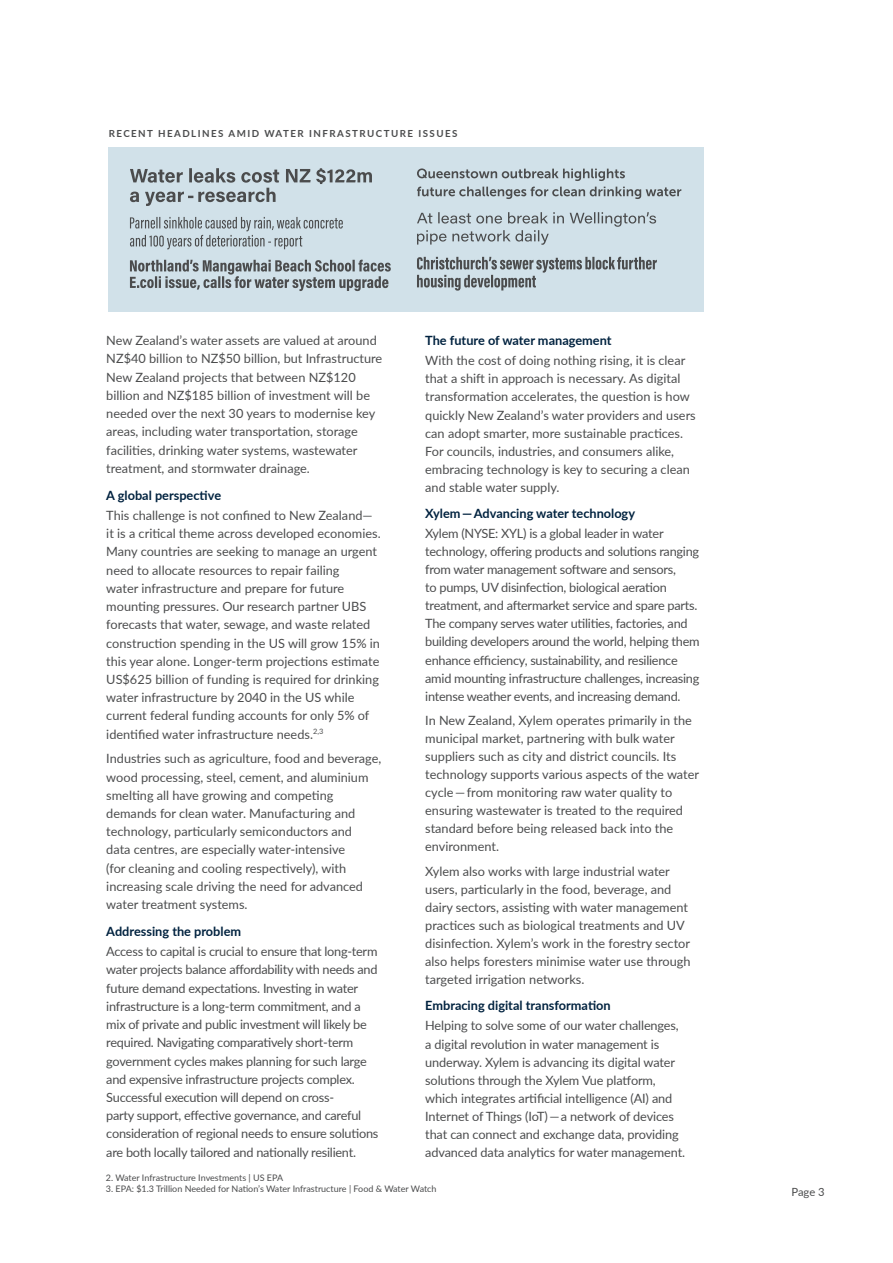
<style>
.page{position:relative;width:893px;height:1263px;background:#fff}
.page>*{position:absolute;margin:0;border:0;box-sizing:border-box;transform-origin:0 0}
.Body_Copy{font:12.75px/18.3px "Lato";color:#4b4c4d}
.Body_Copy-2{font:12.75px/18.3px "Lato";letter-spacing:-.02em;color:#4b4c4d}
.Sub_Heading{font:700 12.75px "Lato";color:#00223f}
.t1{font:11.25px "Lato";color:#4b4c4d}
.Subheading_CAPS_NEW{font:700 9.75px "Lato";letter-spacing:.15em;color:#4b4c4d}
.Chart_Reference{font:9px "Lato";color:#4b4c4d}
</style>
<div class="page">
<div style="left:109px;top:147px;width:595px;height:165px;background:#d1e1e9"></div>
<svg style="left:130px;top:168px;width:242px;height:38px"></svg>
<svg style="left:130px;top:217px;width:213px;height:32px"></svg>
<svg style="left:130px;top:260px;width:261px;height:31px"></svg>
<svg style="left:417px;top:168px;width:208px;height:13px"></svg>
<svg style="left:417px;top:187px;width:264px;height:12px"></svg>
<svg style="left:417px;top:212px;width:239px;height:33px"></svg>
<svg style="left:417px;top:257px;width:240px;height:34px"></svg>
<p class="Subheading_CAPS_NEW" style="left:109px;top:126px;width:350px">RECENT HEADLINES AMID WATER INFRASTRUCTURE ISSUES</p>
<p class="Body_Copy" style="left:106px;top:331px;width:278px">New Zealand’s water assets are valued at around NZ$40 billion to NZ$50 billion, but Infrastructure New Zealand projects that between NZ$120 billion and NZ$185 billion of investment will be needed over the next 30 years to modernise key areas, including water transportation, storage facilities, drinking water systems, wastewater treatment, and stormwater drainage.</p>
<p class="Sub_Heading" style="left:106px;top:485px;width:116px">A global perspective</p>
<p class="Body_Copy" style="left:106px;top:506px;width:276px">This challenge is not confined to New Zealand— it is a critical theme across developed economies.<br>Many countries are seeking to manage an urgent need to allocate resources to repair failing<br>water infrastructure and prepare for future mounting pressures. Our research partner UBS forecasts that water, sewage, and waste related construction spending in the US will grow 15% in this year alone. Longer-term projections estimate US$625 billion of funding is required for drinking water infrastructure by 2040 in the US while current federal funding accounts for only 5% of identified water infrastructure needs.<sup>2,3</sup></p>
<p class="Body_Copy" style="left:106px;top:749px;width:277px">Industries such as agriculture, food and beverage, wood processing, steel, cement, and aluminium smelting all have growing and competing demands for clean water. Manufacturing and technology, particularly semiconductors and<br>data centres, are especially water-intensive<br>(for cleaning and cooling respectively), with increasing scale driving the need for advanced water treatment systems.</p>
<p class="Sub_Heading" style="left:106px;top:922px;width:136px">Addressing the problem</p>
<p class="Body_Copy-2" style="left:106px;top:942px;width:274px">Access to capital is crucial to ensure that long-term water projects balance affordability with needs and future demand expectations. Investing in water infrastructure is a long-term commitment, and a mix of private and public investment will likely be required. Navigating comparatively short-term government cycles makes planning for such large and expensive infrastructure projects complex.<br>Successful execution will depend on cross-<br>party support, effective governance, and careful consideration of regional needs to ensure solutions are both locally tailored and nationally resilient.</p>
<p class="Sub_Heading" style="left:425px;top:331px;width:188px">The future of water management</p>
<p class="Body_Copy" style="left:425px;top:351px;width:272px">With the cost of doing nothing rising, it is clear that a shift in approach is necessary. As digital transformation accelerates, the question is how quickly New Zealand’s water providers and users can adopt smarter, more sustainable practices.<br>For councils, industries, and consumers alike, embracing technology is key to securing a clean and stable water supply.</p>
<p class="Sub_Heading" style="left:425px;top:504px;width:211px">Xylem — Advancing water technology</p>
<p class="Body_Copy-2" style="left:425px;top:524px;width:276px">Xylem (NYSE: XYL) is a global leader in water technology, offering products and solutions ranging from water management software and sensors,<br>to pumps, UV disinfection, biological aeration treatment, and aftermarket service and spare parts.<br>The company serves water utilities, factories, and building developers around the world, helping them enhance efficiency, sustainability, and resilience amid mounting infrastructure challenges, increasing intense weather events, and increasing demand.</p>
<p class="Body_Copy" style="left:425px;top:711px;width:275px">In New Zealand, Xylem operates primarily in the municipal market, partnering with bulk water suppliers such as city and district councils. Its technology supports various aspects of the water cycle — from monitoring raw water quality to ensuring wastewater is treated to the required standard before being released back into the environment.</p>
<p class="Body_Copy" style="left:425px;top:861px;width:267px">Xylem also works with large industrial water users, particularly in the food, beverage, and dairy sectors, assisting with water management practices such as biological treatments and UV disinfection. Xylem’s work in the forestry sector also helps foresters minimise water use through targeted irrigation networks.</p>
<p class="Sub_Heading" style="left:425px;top:996px;width:187px">Embracing digital transformation</p>
<p class="Body_Copy" style="left:425px;top:1016px;width:261px">Helping to solve some of our water challenges, a digital revolution in water management is underway. Xylem is advancing its digital water solutions through the Xylem Vue platform, which integrates artificial intelligence (AI) and Internet of Things (IoT) — a network of devices that can connect and exchange data, providing advanced data analytics for water management.</p>
<p class="Chart_Reference" style="left:106px;top:1171px;width:179px">2. Water Infrastructure Investments | US EPA</p>
<p class="Chart_Reference" style="left:106px;top:1182px;width:332px">3. EPA: $1.3 Trillion Needed for Nation’s Water Infrastructure | Food &amp; Water Watch</p>
<p class="t1" style="left:791px;top:1183px;width:35px">Page 3</p>
</div>
